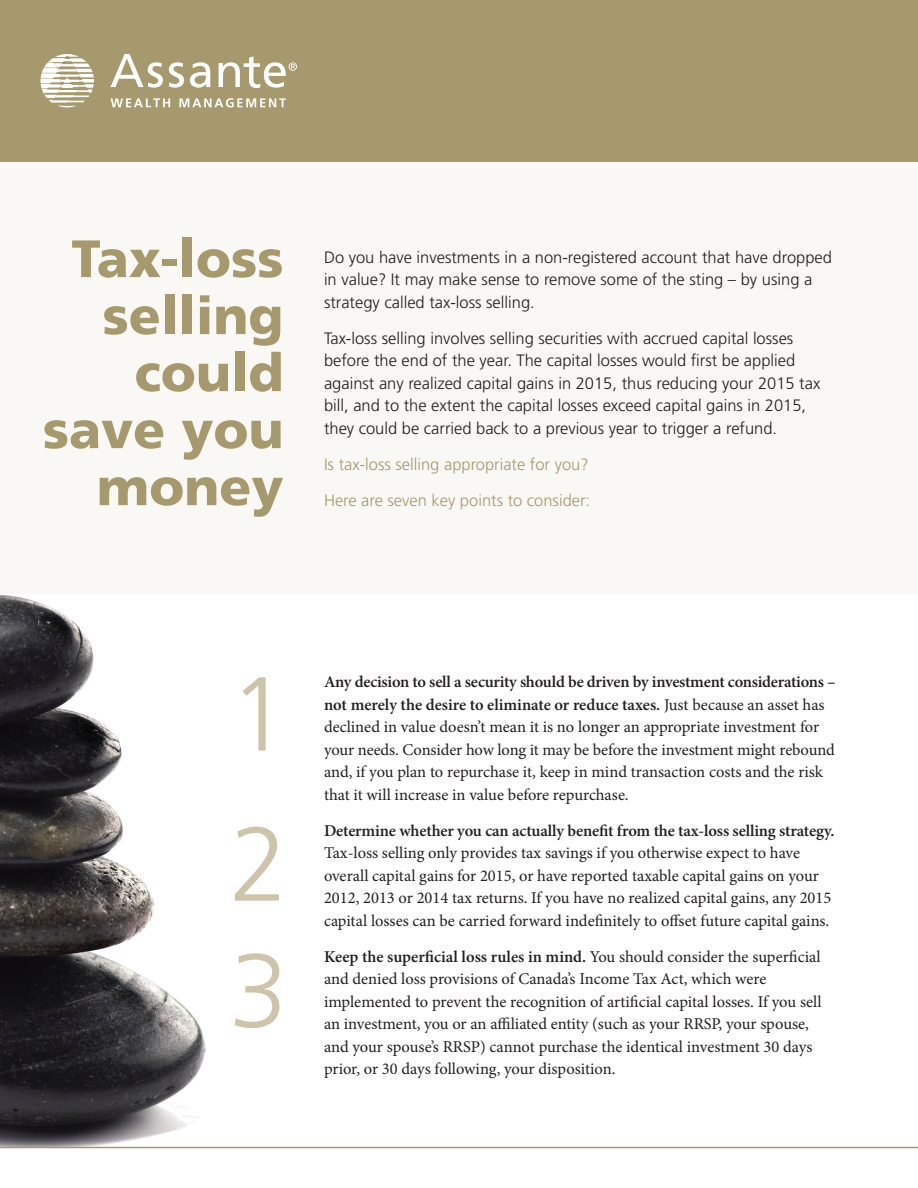
<style>
.page{position:relative;width:918px;height:1188px;background:#fff}
.page>*{position:absolute;margin:0;border:0;box-sizing:border-box;transform-origin:0 0}
.t1{font:300 105px "Frutiger";color:#cec4ab}
.t2{font:900 52.5px/57px "Frutiger";color:#a7996e;text-align:right}
.t3{font:16.5px/22.5px "Minion Pro";letter-spacing:-.005em;color:#231f20}
.t4{font:300 16.5px/22.5px "Frutiger";color:#231f20}
.t5{font:300 16.5px "Frutiger";color:#a7996e}
.s1{font-weight:600}
</style>
<div class="page">
<div style="left:0;top:162px;width:918px;height:432px;background:#f9f8f5"></div>
<img style="left:0;top:595px;width:314px;height:552px">
<div style="left:0;top:0;width:918px;height:162px;background:#a7996e"></div>
<svg style="left:40px;top:54px;width:54px;height:53px"></svg>
<svg style="left:110px;top:54px;width:53px;height:34px"></svg>
<svg style="left:169px;top:62px;width:15px;height:26px"></svg>
<svg style="left:190px;top:62px;width:20px;height:26px"></svg>
<svg style="left:110px;top:98px;width:60px;height:9px"></svg>
<svg style="left:179px;top:98px;width:107px;height:9px"></svg>
<svg style="left:219px;top:56px;width:78px;height:32px"></svg>
<hr style="left:0;top:1147px;width:918px;height:1px;background:#a7996e">
<p class="t2" style="left:71px;top:229px;width:214px">Tax-loss</p>
<p class="t2" style="left:102px;top:286px;width:183px">selling</p>
<p class="t2" style="left:135px;top:343px;width:150px">could</p>
<p class="t2" style="left:43px;top:400px;width:242px">save you money</p>
<p class="t4" style="left:324px;top:246px;width:509px">Do you have investments in a non-registered account that have dropped in value? It may make sense to remove some of the sting – by using a strategy called tax-loss selling.</p>
<p class="t4" style="left:324px;top:327px;width:498px">Tax-loss selling involves selling securities with accrued capital losses before the end of the year. The capital losses would first be applied against any realized capital gains in 2015, thus reducing your 2015 tax bill, and to the extent the capital losses exceed capital gains in 2015, they could be carried back to a previous year to trigger a refund.</p>
<p class="t5" style="left:324px;top:455px;width:266px">Is tax-loss selling appropriate for you?</p>
<p class="t5" style="left:324px;top:491px;width:268px">Here are seven key points to consider:</p>
<p class="t1" style="left:230px;top:655px;width:60px">1</p>
<p class="t1" style="left:230px;top:805px;width:60px">2</p>
<p class="t1" style="left:230px;top:932px;width:60px">3</p>
<p class="t3" style="left:324px;top:671px;width:513px"><span class="s1">Any decision to sell a security should be driven by investment considerations – not merely the desire to eliminate or reduce taxes.</span> Just because an asset has declined in value doesn’t mean it is no longer an appropriate investment for your needs. Consider how long it may be before the investment might rebound and, if you plan to repurchase it, keep in mind transaction costs and the risk that it will increase in value before repurchase.</p>
<p class="t3" style="left:324px;top:819px;width:512px"><span class="s1">Determine whether you can actually benefit from the tax-loss selling strategy.<br></span>Tax-loss selling only provides tax savings if you otherwise expect to have overall capital gains for 2015, or have reported taxable capital gains on your 2012, 2013 or 2014 tax returns. If you have no realized capital gains, any 2015 capital losses can be carried forward indefinitely to offset future capital gains.</p>
<p class="t3" style="left:324px;top:945px;width:499px"><span class="s1">Keep the superficial loss rules in mind.</span> You should consider the superficial and denied loss provisions of Canada’s Income Tax Act, which were implemented to prevent the recognition of artificial capital losses. If you sell an investment, you or an affiliated entity (such as your RRSP, your spouse, and your spouse’s RRSP) cannot purchase the identical investment 30 days prior, or 30 days following, your disposition.</p>
</div>
